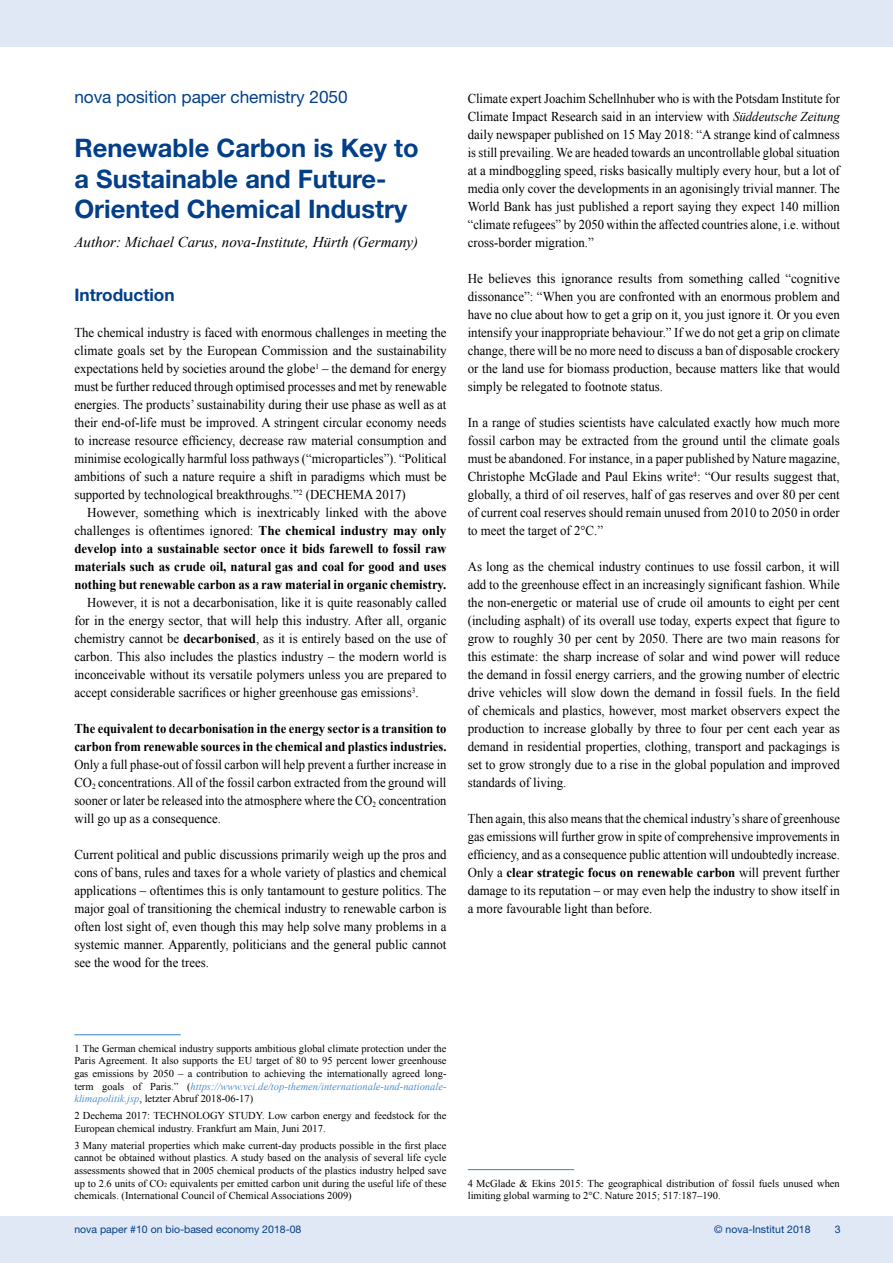
<style>
.page{position:relative;width:893px;height:1263px;background:#fff}
.page>*{position:absolute;margin:0;border:0;box-sizing:border-box;transform-origin:0 0}
.t1{font:700 25.5px/30.6px "Helvetica Neue";color:#023f88}
.t2{font:17.25px "Helvetica Neue";letter-spacing:-.005em;color:#023f88}
.t3{font:700 17.25px "Helvetica Neue";color:#023f88}
.t4{font:italic 15px "Times New Roman";color:#000}
.t5{font:13.5px/18px "Times New Roman";color:#000;text-align:justify;scale:.95 1}
.t6{font:13.5px/18px "Times New Roman";color:#000;text-align:justify;scale:.93 1}
.t7{font:13.5px/18px "Times New Roman";color:#000;text-align:justify}
.t8{font:13.5px/18px "Times New Roman";color:#000;text-align:justify;scale:.92 1}
.t9{font:700 13.5px/18px "Times New Roman";color:#000;text-align:justify}
.t10{font:700 13.5px/18px "Times New Roman";color:#000;scale:.93 1}
.t11{font:10.5px/12.6px "Times New Roman";color:#000;text-align:justify}
.t12{font:10.5px "Helvetica Neue";color:#023f88}
.s1{font-weight:400}
.s2{font-weight:700}
.s3{font-style:italic}
.s4{font-style:italic;color:#4d90cd}
.s5{font-size:6.15px}
</style>
<div class="page">
<div style="left:0;top:1216px;width:893px;height:47px;background:#e0e7f5"></div>
<div style="left:0;top:0;width:893px;height:47px;background:#e0e7f5"></div>
<hr style="left:74px;top:1034px;width:107px;height:1px;background:#4d90cd">
<hr style="left:468px;top:1169px;width:106px;height:1px;background:#4d90cd">
<p class="t2" style="left:74px;top:87px;width:275px">nova position paper chemistry 2050</p>
<h1 class="t1" style="left:74px;top:132px;width:346px">Renewable Carbon is Key to a Sustainable and Future-<br>Oriented Chemical Industry</h1>
<p class="t4" style="left:74px;top:232px;width:345px">Author: Michael Carus, nova-Institute, Hürth (Germany)</p>
<p class="t3" style="left:74px;top:284px;width:102px">Introduction</p>
<p class="t5" style="left:74px;top:323px;width:393px">The chemical industry is faced with enormous challenges in meeting the climate goals set by the European Commission and the sustainability expectations held by societies around the globe<sup>1</sup> – the demand for energy must be further reduced through optimised processes and met by renewable energies. The products’ sustainability during their use phase as well as at their end-of-life must be improved. A stringent circular economy needs to increase resource efficiency, decrease raw material consumption and minimise ecologically harmful loss pathways (“microparticles”). “Political ambitions of such a nature require a shift in paradigms which must be supported by technological breakthroughs.”<sup>2</sup> (DECHEMA 2017)</p>
<p class="t9" style="left:74px;top:503px;width:374px;text-indent:13px"><span class="s1">However, something which is inextricably linked with the above challenges is oftentimes ignored:</span> The chemical industry may only develop into a sustainable sector once it bids farewell to fossil raw materials such as crude oil, natural gas and coal for good and uses nothing but renewable carbon as a raw material in organic chemistry.</p>
<p class="t5" style="left:74px;top:593px;width:393px;text-indent:13px">However, it is not a decarbonisation, like it is quite reasonably called for in the energy sector, that will help this industry. After all, organic chemistry cannot be <span class="s2">decarbonised</span>, as it is entirely based on the use of carbon. This also includes the plastics industry – the modern world is inconceivable without its versatile polymers unless you are prepared to accept considerable sacrifices or higher greenhouse gas emissions<sup>3</sup>.</p>
<p class="t10" style="left:74px;top:719px;width:402px">The equivalent to decarbonisation in the energy sector is a transition to carbon from renewable sources in the chemical and plastics industries.</p>
<p class="t6" style="left:74px;top:755px;width:402px">Only a full phase-out of fossil carbon will help prevent a further increase in CO<sub>2</sub> concentrations. All of the fossil carbon extracted from the ground will sooner or later be released into the atmosphere where the CO<sub>2</sub> concentration will go up as a consequence.</p>
<p class="t5" style="left:74px;top:845px;width:393px">Current political and public discussions primarily weigh up the pros and cons of bans, rules and taxes for a whole variety of plastics and chemical applications – oftentimes this is only tantamount to gesture politics. The major goal of transitioning the chemical industry to renewable carbon is often lost sight of, even though this may help solve many problems in a systemic manner. Apparently, politicians and the general public cannot see the wood for the trees.</p>
<p class="t6" style="left:468px;top:89px;width:402px">Climate expert Joachim Schellnhuber who is with the Potsdam Institute for Climate Impact Research said in an interview with <span class="s3">Süddeutsche Zeitung </span>daily newspaper published on 15 May 2018: “A strange kind of calmness is still prevailing. We are headed towards an uncontrollable global situation at a mindboggling speed, risks basically multiply every hour, but a lot of media only cover the developments in an agonisingly trivial manner. The World Bank has just published a report saying they expect 140 million “climate refugees” by 2050 within the affected countries alone, i.e. without cross-border migration.”</p>
<p class="t7" style="left:468px;top:269px;width:374px">He believes this ignorance results from something called “cognitive dissonance”: “When you are confronted with an enormous problem and have no clue about how to get a grip on it, you just ignore it. Or you even intensify your inappropriate behaviour.” If we do not get a grip on climate change, there will be no more need to discuss a ban of disposable crockery or the land use for biomass production, because matters like that would simply be relegated to footnote status.</p>
<p class="t5" style="left:468px;top:413px;width:393px">In a range of studies scientists have calculated exactly how much more fossil carbon may be extracted from the ground until the climate goals must be abandoned. For instance, in a paper published by Nature magazine, Christophe McGlade and Paul Ekins write<sup>4</sup>: “Our results suggest that, globally, a third of oil reserves, half of gas reserves and over 80 per cent of current coal reserves should remain unused from 2010 to 2050 in order to meet the target of 2°C.”</p>
<p class="t5" style="left:468px;top:557px;width:393px">As long as the chemical industry continues to use fossil carbon, it will add to the greenhouse effect in an increasingly significant fashion. While the non-energetic or material use of crude oil amounts to eight per cent (including asphalt) of its overall use today, experts expect that figure to grow to roughly 30 per cent by 2050. There are two main reasons for this estimate: the sharp increase of solar and wind power will reduce the demand in fossil energy carriers, and the growing number of electric drive vehicles will slow down the demand in fossil fuels. In the field of chemicals and plastics, however, most market observers expect the production to increase globally by three to four per cent each year as demand in residential properties, clothing, transport and packagings is set to grow strongly due to a rise in the global population and improved standards of living.</p>
<p class="t8" style="left:468px;top:809px;width:406px">Then again, this also means that the chemical industry’s share of greenhouse gas emissions will further grow in spite of comprehensive improvements in efficiency, and as a consequence public attention will undoubtedly increase.<br>Only a <span class="s2">clear strategic focus on renewable carbon</span> will prevent further damage to its reputation – or may even help the industry to show itself in a more favourable light than before.</p>
<p class="t11" style="left:74px;top:1042px;width:374px">1 The German chemical industry supports ambitious global climate protection under the Paris Agreement. It also supports the EU target of 80 to 95 percent lower greenhouse gas emissions by 2050 – a contribution to achieving the internationally agreed long&shy;term goals of Paris.” (<span class="s4">https://www.vci.de/top-themen/internationale-und-nationale&shy;klimapolitik.jsp</span>, letzter Abruf 2018-06-17)</p>
<p class="t11" style="left:74px;top:1109px;width:374px">2 Dechema 2017: TECHNOLOGY STUDY. Low carbon energy and feedstock for the<br>European chemical industry. Frankfurt am Main, Juni 2017.</p>
<p class="t11" style="left:74px;top:1139px;width:374px">3 Many material properties which make current-day products possible in the first place cannot be obtained without plastics. A study based on the analysis of several life cycle assessments showed that in 2005 chemical products of the plastics industry helped save up to 2.6 units of CO<span class="s5">2</span> equivalents per emitted carbon unit during the useful life of these chemicals. (International Council of Chemical Associations 2009)</p>
<p class="t11" style="left:468px;top:1176px;width:374px">4 McGlade &amp; Ekins 2015: The geographical distribution of fossil fuels unused when limiting global warming to 2°C. Nature 2015; 517:187–190.</p>
<p class="t12" style="left:74px;top:1223px;width:229px">nova paper #10 on bio-based economy 2018-08</p>
<p class="t12" style="left:714px;top:1223px;width:98px">© nova-Institut 2018</p>
<p class="t12" style="left:835px;top:1223px;width:7px">3</p>
</div>
